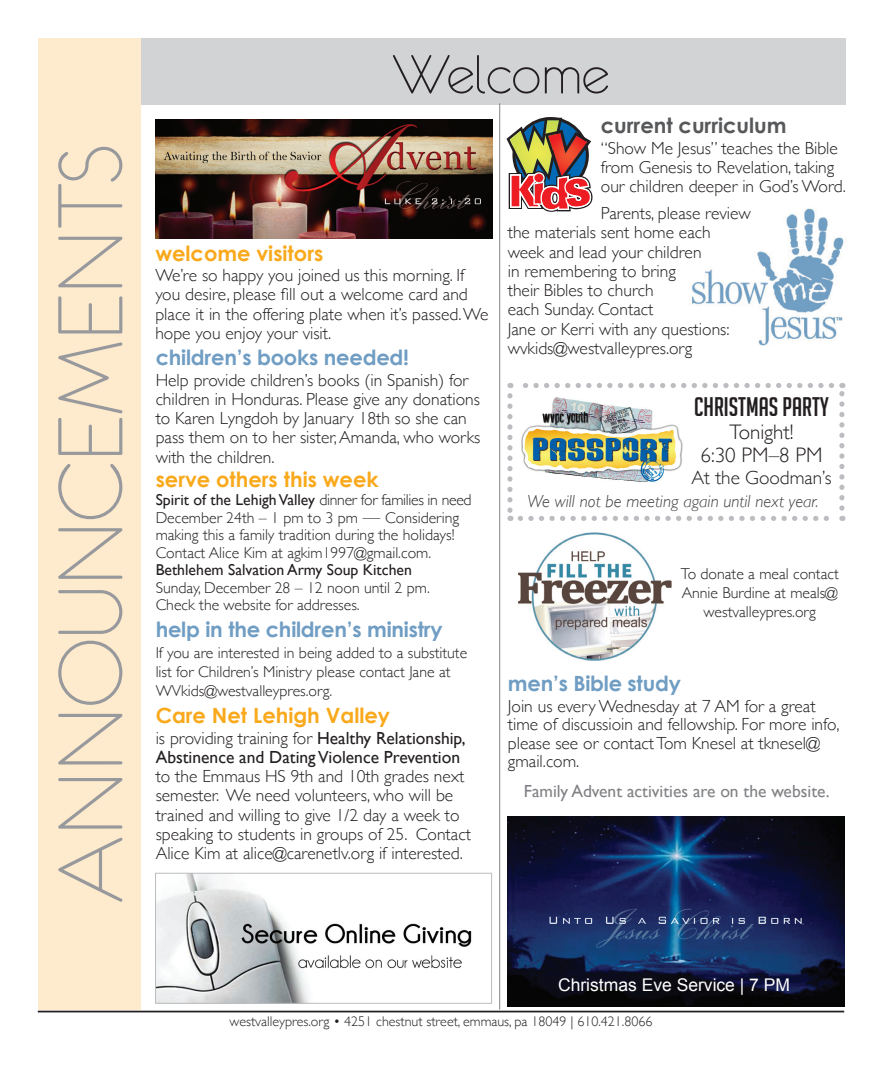
<style>
.page{position:relative;width:882px;height:1071px;background:#fff}
.page>*{position:absolute;margin:0;border:0;box-sizing:border-box;transform-origin:0 0}
.t1{font:105px "Eurofurencelight";color:#97999c}
.t2{font:63px "Eurofurencelight";color:#231f20}
.t3{font:26.25px "Big Noodle Titling";color:#231f20}
.t4{font:700 21px "Century Gothic";letter-spacing:-.01em;color:#709dc3}
.t5{font:700 21px "Century Gothic";color:#f9a91b}
.t6{font:300 21px/22.8px "Gill Sans";color:#231f20;text-align:center}
.t7{font:700 21px "Century Gothic";color:#57585a}
.t8{font:300 19.25px "Gill Sans";color:#231f20}
.t9{font:300 17.5px/19.2px "Gill Sans";color:#231f20}
.t10{font:17.5px/19.2px "Gill Sans";color:#231f20}
.t11{font:17.5px "Gill Sans";color:#808285}
.t12{font:italic 300 17.5px "Gill Sans";color:#3e3e3f}
.t13{font:17.5px "Arial";color:#fff}
.t14{font:300 15.75px/19.2px "Gill Sans";color:#231f20}
.t15{font:15.75px "Gill Sans";color:#231f20}
.t16{font:300 14px "Gill Sans";color:#231f20}
.s1{font-weight:400}
.s2{font-size:17.5px}
.s3{font-weight:300}
</style>
<div class="page">
<img style="left:517px;top:533px;width:155px;height:128px">
<img style="left:157px;top:875px;width:315px;height:127px">
<div style="left:155px;top:873px;width:337px;height:131px;border:1px solid #bcbdc0"></div>
<img style="left:690px;top:208px;width:154px;height:138px">
<div style="left:141px;top:38px;width:704px;height:67px;background:#d2d3d5"></div>
<hr style="left:38px;top:1011px;width:806px;height:1px;background:#231f20">
<img style="left:521px;top:397px;width:162px;height:85px">
<div style="left:38px;top:38px;width:103px;height:972px;background:#feeacc"></div>
<hr style="left:499px;top:103px;width:1px;height:907px;background:#808285">
<svg style="left:507px;top:117px;width:86px;height:95px"></svg>
<img style="left:155px;top:119px;width:338px;height:119px">
<svg style="left:507px;top:396px;width:6px;height:125px"></svg>
<svg style="left:520px;top:516px;width:323px;height:5px"></svg>
<svg style="left:839px;top:383px;width:6px;height:125px"></svg>
<svg style="left:510px;top:383px;width:322px;height:5px"></svg>
<img style="left:508px;top:817px;width:336px;height:189px">
<h1 class="t1" style="left:38px;top:904px;width:761px;rotate:-90deg">ANNOUNCEMENTS</h1>
<h2 class="t2" style="left:392px;top:43px;width:219px">Welcome</h2>
<p class="t5" style="left:155px;top:240px;width:169px">welcome visitors</p>
<p class="t9" style="left:155px;top:265px;width:335px">We’re so happy you joined us this morning. If you desire, please fill out a welcome card and place it in the offering plate when it’s passed. We hope you enjoy your visit.</p>
<p class="t4" style="left:156px;top:344px;width:255px">children’s books needed!</p>
<p class="t9" style="left:156px;top:369px;width:326px">Help provide children’s books (in Spanish) for children in Honduras. Please give any donations to Karen Lyngdoh by January 18th so she can pass them on to her sister, Amanda, who works with the children.</p>
<p class="t5" style="left:156px;top:466px;width:225px">serve others this week</p>
<p class="t14" style="left:156px;top:491px;width:317px;line-height:17.5px"><span class="s1">Spirit of the Lehigh Valley</span> dinner for families in need December 24th – 1 pm to 3 pm <span class="s2">—</span> Considering making this a family tradition during the holidays!<br>Contact Alice Kim at agkim1997@gmail.com.</p>
<p class="t15" style="left:156px;top:561px;width:258px">Bethlehem Salvation Army Soup Kitchen</p>
<p class="t14" style="left:156px;top:578px;width:276px;line-height:17.5px">Sunday, December 28 – 12 noon until 2 pm.<br>Check the website for addresses.</p>
<p class="t4" style="left:156px;top:616px;width:288px">help in the children’s ministry</p>
<p class="t14" style="left:156px;top:642px;width:313px">If you are interested in being added to a substitute list for Children’s Ministry please contact Jane at<br>WVkids@westvalleypres.org.</p>
<p class="t5" style="left:156px;top:702px;width:236px">Care Net Lehigh Valley</p>
<p class="t10" style="left:156px;top:728px;width:312px"><span class="s3">is providing training for</span> Healthy Relationship,<br>Abstinence and Dating Violence Prevention</p>
<p class="t9" style="left:156px;top:766px;width:317px">to the Emmaus HS 9th and 10th grades next semester. We need volunteers, who will be trained and willing to give 1/2 day a week to speaking to students in groups of 25. Contact Alice Kim at alice@carenetlv.org if interested.</p>
<p class="t7" style="left:601px;top:112px;width:187px">current curriculum</p>
<p class="t9" style="left:601px;top:137px;width:247px">“Show Me Jesus” teaches the Bible from Genesis to Revelation, taking our children deeper in God’s Word.</p>
<p class="t9" style="left:508px;top:203px;width:245px;text-indent:93px">Parents, please review the materials sent home each week and lead your children<br>in remembering to bring<br>their Bibles to church<br>each Sunday. Contact<br>Jane or Kerri with any questions: wvkids@westvalleypres.org</p>
<h3 class="t3" style="left:694px;top:393px;width:137px">CHRISTMAS PARTY</h3>
<p class="t6" style="left:701px;top:420px;width:124px">Tonight!<br>6:30 PM–8 PM</p>
<p class="t8" style="left:691px;top:463px;width:142px">At the Goodman’s</p>
<p class="t12" style="left:527px;top:492px;width:293px">We will not be meeting again until next year.</p>
<p class="t14" style="left:681px;top:563px;width:159px;text-align:center">To donate a meal contact<br>Annie Burdine at meals@ westvalleypres.org</p>
<p class="t4" style="left:508px;top:671px;width:175px">men’s Bible study</p>
<p class="t9" style="left:508px;top:696px;width:333px;line-height:18.4px">Join us every Wednesday at 7 AM for a great time of discussioin and fellowship. For more info, please see or contact Tom Knesel at tknesel@ gmail.com.</p>
<p class="t11" style="left:524px;top:781px;width:307px">Family Advent activities are on the website.</p>
<p class="t13" style="left:558px;top:973px;width:234px">Christmas Eve Service | 7 PM</p>
<p class="t16" style="left:230px;top:1010px;width:424px">westvalleypres.org • 4251 chestnut street, emmaus, pa 18049 | 610.421.8066</p>
</div>
